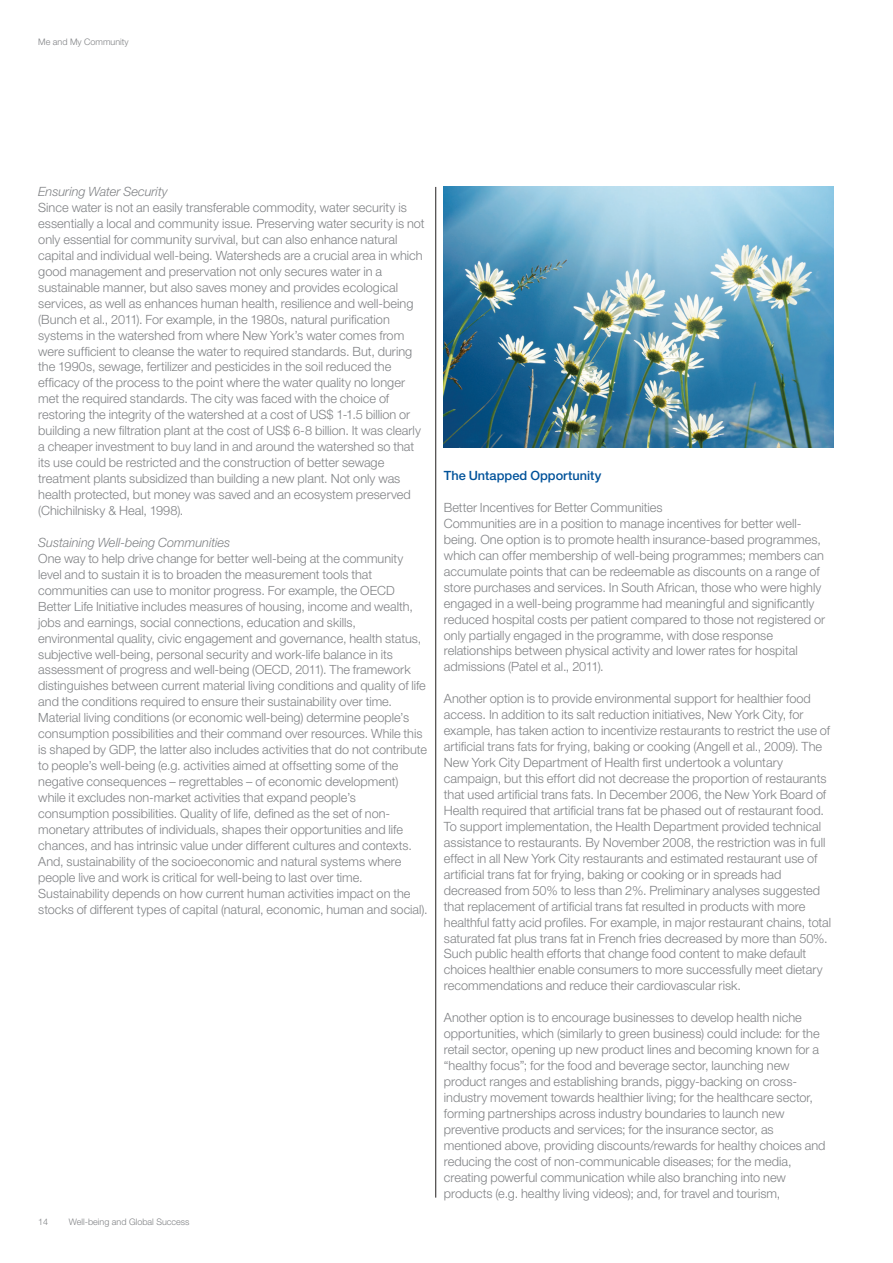
<style>
.page{position:relative;width:893px;height:1263px;background:#fff}
.page>*{position:absolute;margin:0;border:0;box-sizing:border-box;transform-origin:0 0}
.Body_copy{font:300 12.75px/15.9px "Helvetica Neue LT Pro";color:#808285}
.Body_copy-2{font:italic 300 12.75px "Helvetica Neue LT Pro";color:#808285}
.Body_copy-3{font:500 12.75px "Helvetica Neue LT Pro";color:#01529a}
.Body_copy-4{font:300 12.6px/15.9px "Helvetica Neue LT Pro";color:#808285}
.t1{font:300 9px "Helvetica Neue LT Pro";color:#808285}
</style>
<div class="page">
<img style="left:444px;top:187px;width:389px;height:261px">
<hr style="left:435px;top:187px;width:1px;height:1010px;background:#231f20">
<p class="t1" style="left:38px;top:36px;width:92px">Me and My Community</p>
<p class="Body_copy-2" style="left:38px;top:184px;width:131px">Ensuring Water Security</p>
<p class="Body_copy" style="left:38px;top:199px;width:388px">Since water is not an easily transferable commodity, water security is essentially a local and community issue. Preserving water security is not only essential for community survival, but can also enhance natural capital and individual well-being. Watersheds are a crucial area in which good management and preservation not only secures water in a sustainable manner, but also saves money and provides ecological services, as well as enhances human health, resilience and well-being (Bunch et al., 2011). For example, in the 1980s, natural purification systems in the watershed from where New York’s water comes from were sufficient to cleanse the water to required standards. But, during the 1990s, sewage, fertilizer and pesticides in the soil reduced the efficacy of the process to the point where the water quality no longer met the required standards. The city was faced with the choice of restoring the integrity of the watershed at a cost of US$ 1-1.5 billion or building a new filtration plant at the cost of US$ 6-8 billion. It was clearly a cheaper investment to buy land in and around the watershed so that its use could be restricted and the construction of better sewage treatment plants subsidized than building a new plant. Not only was health protected, but money was saved and an ecosystem preserved (Chichilnisky &amp; Heal, 1998).</p>
<p class="Body_copy-2" style="left:38px;top:535px;width:194px">Sustaining Well-being Communities</p>
<p class="Body_copy-4" style="left:38px;top:550px;width:391px">One way to help drive change for better well-being at the community level and to sustain it is to broaden the measurement tools that communities can use to monitor progress. For example, the OECD Better Life Initiative includes measures of housing, income and wealth, jobs and earnings, social connections, education and skills, environmental quality, civic engagement and governance, health status, subjective well-being, personal security and work-life balance in its assessment of progress and well-being (OECD, 2011). The framework distinguishes between current material living conditions and quality of life and the conditions required to ensure their sustainability over time.<br>Material living conditions (or economic well-being) determine people’s consumption possibilities and their command over resources. While this is shaped by GDP, the latter also includes activities that do not contribute to people’s well-being (e.g. activities aimed at offsetting some of the negative consequences – regrettables – of economic development) while it excludes non-market activities that expand people’s consumption possibilities. Quality of life, defined as the set of non&shy;monetary attributes of individuals, shapes their opportunities and life chances, and has intrinsic value under different cultures and contexts.<br>And, sustainability of the socioeconomic and natural systems where people live and work is critical for well-being to last over time.<br>Sustainability depends on how current human activities impact on the stocks of different types of capital (natural, economic, human and social).</p>
<p class="t1" style="left:38px;top:1216px;width:12px">14</p>
<p class="t1" style="left:69px;top:1216px;width:122px">Well-being and Global Success</p>
<p class="Body_copy-3" style="left:444px;top:468px;width:159px">The Untapped Opportunity</p>
<p class="Body_copy" style="left:444px;top:499px;width:220px">Better Incentives for Better Communities</p>
<p class="Body_copy" style="left:444px;top:515px;width:383px">Communities are in a position to manage incentives for better well&shy;being. One option is to promote health insurance-based programmes, which can offer membership of well-being programmes; members can accumulate points that can be redeemable as discounts on a range of store purchases and services. In South African, those who were highly engaged in a well-being programme had meaningful and significantly reduced hospital costs per patient compared to those not registered or only partially engaged in the programme, with dose response relationships between physical activity and lower rates for hospital admissions (Patel et al., 2011).</p>
<p class="Body_copy" style="left:444px;top:690px;width:389px">Another option is to provide environmental support for healthier food access. In addition to its salt reduction initiatives, New York City, for example, has taken action to incentivize restaurants to restrict the use of artificial trans fats for frying, baking or cooking (Angell et al., 2009). The New York City Department of Health first undertook a voluntary campaign, but this effort did not decrease the proportion of restaurants that used artificial trans fats. In December 2006, the New York Board of Health required that artificial trans fat be phased out of restaurant food.<br>To support implementation, the Health Department provided technical assistance to restaurants. By November 2008, the restriction was in full effect in all New York City restaurants and estimated restaurant use of artificial trans fat for frying, baking or cooking or in spreads had decreased from 50% to less than 2%. Preliminary analyses suggested that replacement of artificial trans fat resulted in products with more healthful fatty acid profiles. For example, in major restaurant chains, total saturated fat plus trans fat in French fries decreased by more than 50%.<br>Such public health efforts that change food content to make default choices healthier enable consumers to more successfully meet dietary recommendations and reduce their cardiovascular risk.</p>
<p class="Body_copy" style="left:444px;top:1009px;width:383px">Another option is to encourage businesses to develop health niche opportunities, which (similarly to green business) could include: for the retail sector, opening up new product lines and becoming known for a “healthy focus”; for the food and beverage sector, launching new product ranges and establishing brands, piggy-backing on cross&shy;industry movement towards healthier living; for the healthcare sector, forming partnerships across industry boundaries to launch new preventive products and services; for the insurance sector, as mentioned above, providing discounts/rewards for healthy choices and reducing the cost of non-communicable diseases; for the media, creating powerful communication while also branching into new products (e.g. healthy living videos); and, for travel and tourism,</p>
</div>
